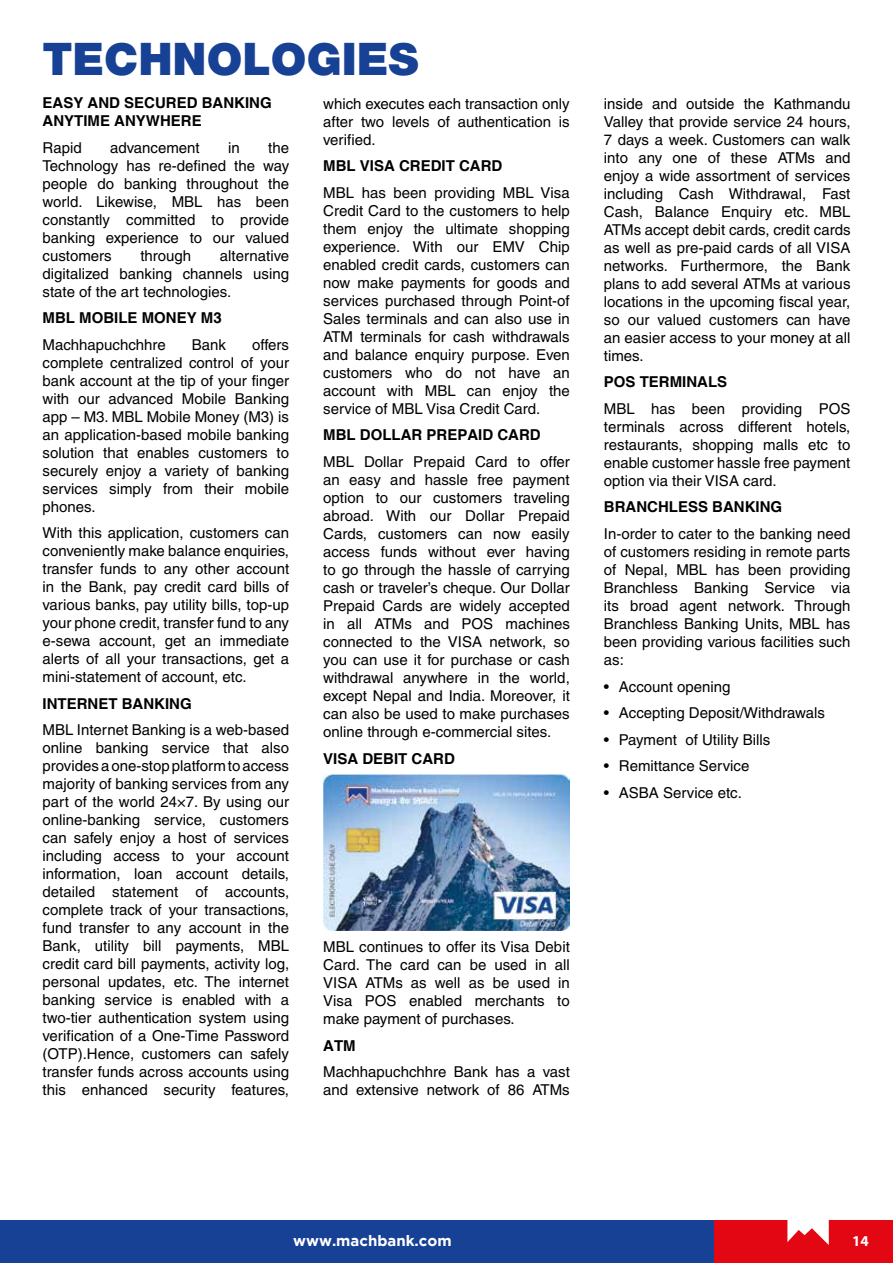
<style>
.page{position:relative;width:893px;height:1263px;background:#fff}
.page>*{position:absolute;margin:0;border:0;box-sizing:border-box;transform-origin:0 0}
.t1{font:900 45px "Helvetica Neue FC";color:#164194}
.t2{font:15px/18px "Helvetica";color:#000;text-align:justify}
.t3{font:700 15px/18px "Helvetica";color:#000}
.t4{font:700 15px "Gotham";color:#fff}
.t5{font:700 15px "Myriad Pro";color:#fff}
</style>
<div class="page">
<div style="left:0;top:1220px;width:893px;height:43px;background:#164194"></div>
<hr style="left:0;top:1220px;width:1px;height:43px;background:#e30613">
<div style="left:714px;top:1220px;width:179px;height:43px;background:#e30613"></div>
<svg style="left:787px;top:1220px;width:42px;height:25px"></svg>
<img style="left:323px;top:774px;width:247px;height:156px">
<h1 class="t1" style="left:43px;top:31px;width:377px">TECHNOLOGIES</h1>
<p class="t3" style="left:43px;top:95px;width:231px">EASY AND SECURED BANKING<br>ANYTIME ANYWHERE</p>
<p class="t2" style="left:43px;top:138px;width:41px">Rapid</p>
<p class="t2" style="left:110px;top:138px;width:91px">advancement</p>
<p class="t2" style="left:228px;top:138px;width:13px">in</p>
<p class="t2" style="left:43px;top:138px;width:248px;text-indent:226px">the Technology has re-defined the way people do banking throughout the world. Likewise, MBL has been constantly committed to provide banking experience to our valued customers</p>
<p class="t2" style="left:43px;top:246px;width:248px;text-indent:177px">alternative digitalized banking channels using state of the art technologies.</p>
<p class="t3" style="left:43px;top:310px;width:181px">MBL MOBILE MONEY M3</p>
<p class="t2" style="left:43px;top:335px;width:125px">Machhapuchchhre</p>
<p class="t2" style="left:192px;top:335px;width:36px">Bank</p>
<p class="t2" style="left:140px;top:246px;width:52px">through</p>
<p class="t2" style="left:43px;top:335px;width:248px;text-indent:210px">offers complete centralized control of your bank account at the tip of your finger with our advanced Mobile Banking app – M3. MBL Mobile Money (M3) is an application-based mobile banking solution that enables customers to securely enjoy a variety of banking services simply from their mobile phones.</p>
<p class="t2" style="left:43px;top:524px;width:248px">With this application, customers can conveniently make balance enquiries, transfer funds to any other account in the Bank, pay credit card bills of various banks, pay utility bills, top-up your phone credit, transfer fund to any e-sewa account, get an immediate alerts of all your transactions, get a mini-statement of account, etc.</p>
<p class="t3" style="left:43px;top:695px;width:151px">INTERNET BANKING</p>
<p class="t2" style="left:43px;top:721px;width:248px">MBL Internet Banking is a web-based online banking service that also provides a one-stop platform to access majority of banking services from any part of the world 24×7. By using our online-banking service, customers can safely enjoy a host of services including access to your account information, loan account details, detailed statement of accounts, complete track of your transactions, fund transfer to any account in the Bank, utility bill payments, MBL credit card bill payments, activity log, personal updates, etc. The internet banking service is enabled with a two-tier authentication system using verification of a One-Time Password (OTP).Hence, customers can safely transfer funds across accounts using this enhanced security features,</p>
<p class="t2" style="left:323px;top:95px;width:248px">which executes each transaction only after two levels of authentication is verified.</p>
<p class="t3" style="left:323px;top:158px;width:181px">MBL VISA CREDIT CARD</p>
<p class="t2" style="left:323px;top:184px;width:248px">MBL has been providing MBL Visa Credit Card to the customers to help them enjoy the ultimate shopping experience. With our EMV Chip enabled credit cards, customers can now make payments for goods and services purchased through Point-of Sales terminals and can also use in ATM terminals for cash withdrawals and balance enquiry purpose. Even customers who do not have an account with MBL can enjoy the service of MBL Visa Credit Card.</p>
<p class="t3" style="left:323px;top:427px;width:219px">MBL DOLLAR PREPAID CARD</p>
<p class="t2" style="left:323px;top:453px;width:248px">MBL Dollar Prepaid Card to offer an easy and hassle free payment option to our customers traveling abroad. With our Dollar Prepaid Cards, customers can now easily access funds without ever having to go through the hassle of carrying cash or traveler’s cheque. Our Dollar Prepaid Cards are widely accepted in all ATMs and POS machines connected to the VISA network, so you can use it for purchase or cash withdrawal anywhere in the world, except Nepal and India. Moreover, it can also be used to make purchases online through e-commercial sites.</p>
<p class="t3" style="left:323px;top:750px;width:133px">VISA DEBIT CARD</p>
<p class="t2" style="left:323px;top:938px;width:248px">MBL continues to offer its Visa Debit Card. The card can be used in all VISA ATMs as well as be used in Visa POS enabled merchants to make payment of purchases.</p>
<p class="t3" style="left:323px;top:1037px;width:34px">ATM</p>
<p class="t2" style="left:323px;top:1063px;width:248px">Machhapuchchhre Bank has a vast and extensive network of 86 ATMs</p>
<p class="t2" style="left:604px;top:95px;width:248px">inside and outside the Kathmandu Valley that provide service 24 hours, 7 days a week. Customers can walk into any one of these ATMs and enjoy a wide assortment of services including Cash Withdrawal, Fast Cash, Balance Enquiry etc. MBL ATMs accept debit cards, credit cards as well as pre-paid cards of all VISA networks. Furthermore, the Bank plans to add several ATMs at various locations in the upcoming fiscal year, so our valued customers can have an easier access to your money at all times.</p>
<p class="t3" style="left:604px;top:374px;width:125px">POS TERMINALS</p>
<p class="t2" style="left:604px;top:400px;width:248px">MBL has been providing POS terminals across different hotels, restaurants, shopping malls etc to enable customer hassle free payment option via their VISA card.</p>
<p class="t3" style="left:604px;top:499px;width:180px">BRANCHLESS BANKING</p>
<p class="t2" style="left:604px;top:525px;width:248px">In-order to cater to the banking need of customers residing in remote parts of Nepal, MBL has been providing Branchless Banking Service via its broad agent network. Through Branchless Banking Units, MBL has been providing various facilities such as:</p>
<p class="t2" style="left:604px;top:677px;width:128px">• Account opening</p>
<p class="t2" style="left:604px;top:704px;width:223px">• Accepting Deposit/Withdrawals</p>
<p class="t2" style="left:604px;top:730px;width:168px">• Payment of Utility Bills</p>
<p class="t2" style="left:604px;top:757px;width:147px">• Remittance Service</p>
<p class="t2" style="left:604px;top:783px;width:139px">• ASBA Service etc.</p>
<p class="t4" style="left:293px;top:1231px;width:160px">www.machbank.com</p>
<p class="t5" style="left:852px;top:1231px;width:18px">14</p>
</div>
